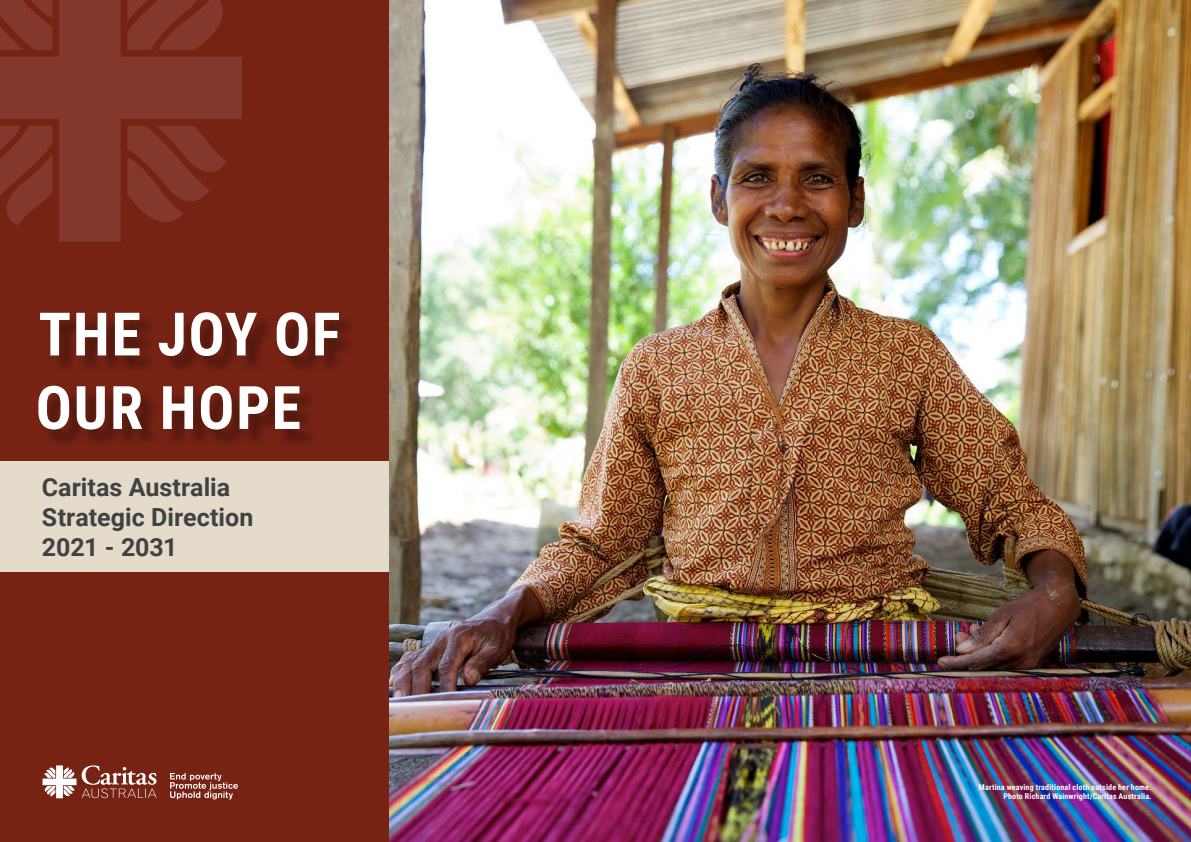
<style>
.page{position:relative;width:1191px;height:842px;background:#fff}
.page>*{position:absolute;margin:0;border:0;box-sizing:border-box;transform-origin:0 0}
.t1{font:700 60px/73.5px "Roboto Condensed";letter-spacing:.03em;color:#fff}
.t2{font:700 25px/30px "Roboto";color:#424142}
.t3{font:700 8px/9.6px "Roboto Condensed";letter-spacing:.025em;color:#fff;text-align:right}
</style>
<div class="page">
<img style="left:388px;top:0;width:803px;height:842px">
<div style="left:0;top:0;width:388px;height:842px;background:#762314"></div>
<div style="left:40px;top:314px;width:318px;height:135px;background:#000;opacity:.35"></div>
<svg style="left:82px;top:765px;width:74px;height:33px"></svg>
<svg style="left:43px;top:765px;width:33px;height:33px"></svg>
<svg style="left:170px;top:773px;width:68px;height:26px"></svg>
<div style="left:0;top:461px;width:388px;height:110px;background:#e4dbcb"></div>
<svg style="left:0;top:0;width:242px;height:242px;fill:#83382b"></svg>
<svg style="left:127px;top:0;width:115px;height:50px"></svg>
<svg style="left:0;top:0;width:52px;height:50px"></svg>
<svg style="left:0;top:126px;width:52px;height:100px"></svg>
<svg style="left:127px;top:126px;width:99px;height:115px"></svg>
<h1 class="t1" style="left:36px;top:295px;width:306px">THE JOY OF<br>OUR HOPE</h1>
<h2 class="t2" style="left:42px;top:471px;width:213px">Caritas Australia<br>Strategic Direction<br>2021 - 2031</h2>
<p class="t3" style="left:978px;top:782px;width:174px">Martina weaving traditional cloth outside her home.<br>Photo Richard Wainwright/Caritas Australia.</p>
</div>
